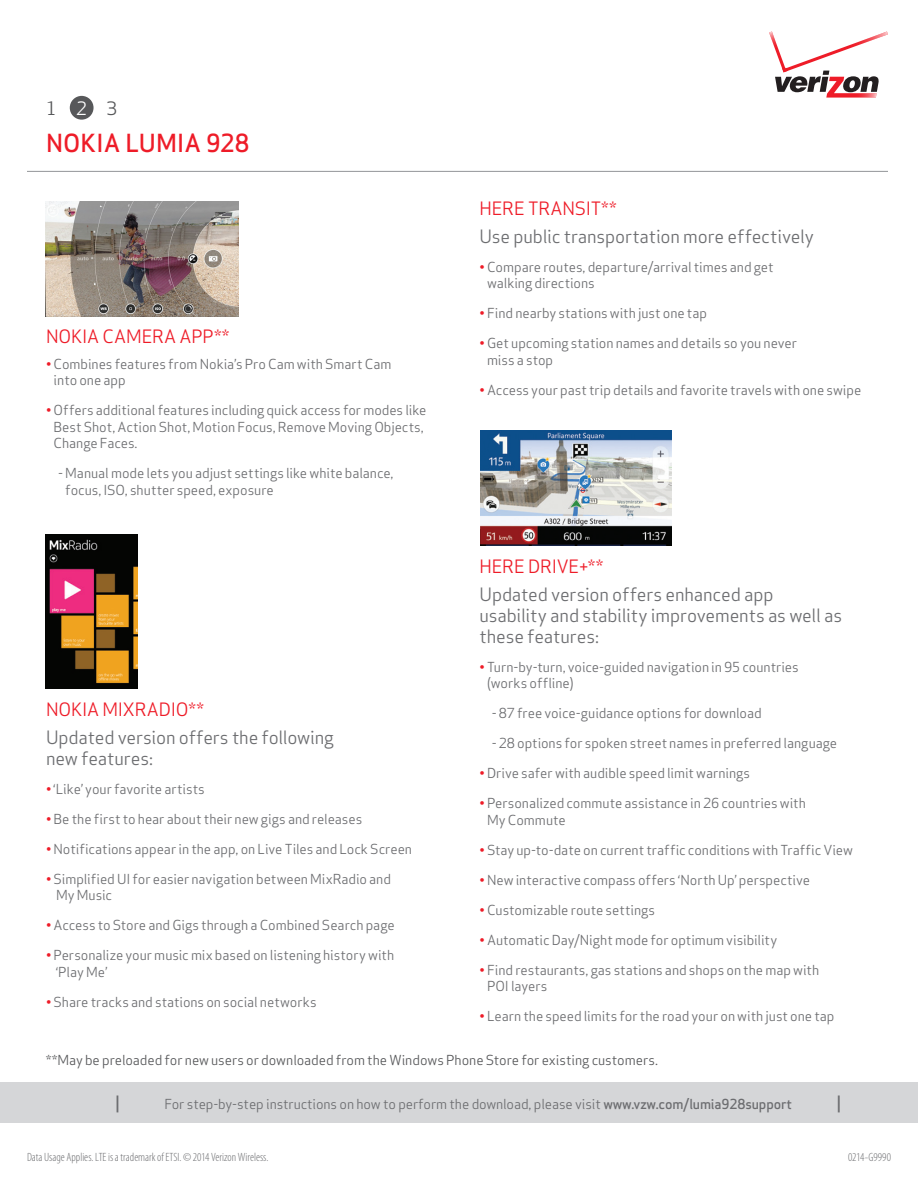
<style>
.page{position:relative;width:918px;height:1188px;background:#fff}
.page>*{position:absolute;margin:0;border:0;box-sizing:border-box;transform-origin:0 0}
.t1{font:500 24.3px "Apex Sans";letter-spacing:-.005em;color:#ee1c28}
.SL10_Intro_Paragraph{font:18px/21px "Apex Sans";letter-spacing:-.01em;color:#6c6d70}
.SL10_Intro_Paragraph-2{font:18px "Apex Sans";letter-spacing:-.01em;color:#ee1c28}
.SL10_Intro_Paragraph-3{font:18px "Apex Sans";color:#57585a}
.SL10_Intro_Paragraph-4{font:18px "Apex Sans";color:#fff}
.t2{font:500 16.5px "Apex Sans";color:#6c6d70}
.SL10_Intro_Paragraph-5{font:13.5px/16.5px "Apex Sans";letter-spacing:-.005em;color:#6c6d70}
.SL10_Intro_Paragraph-6{font:13.5px "Apex Sans";letter-spacing:-.005em;color:#57585a}
.t3{font:300 condensed 12px "Myriad Pro";color:#6c6d70}
.s1{color:#ee1c28}
.s2{font-weight:500}
</style>
<div class="page">
<svg style="left:769px;top:32px;width:119px;height:66px"></svg>
<div style="left:0;top:1083px;width:918px;height:40px;background:#d5d6d8"></div>
<div style="left:70px;top:96px;width:24px;height:24px;background:#57585a;border-radius:50%"></div>
<img style="left:45px;top:202px;width:193px;height:115px">
<img style="left:45px;top:535px;width:92px;height:153px">
<img style="left:480px;top:431px;width:192px;height:114px">
<hr style="left:27px;top:171px;width:861px;height:1px;background:#939598">
<p class="SL10_Intro_Paragraph-3" style="left:46px;top:93px;width:12px">1</p>
<p class="SL10_Intro_Paragraph-4" style="left:76px;top:93px;width:12px">2</p>
<p class="SL10_Intro_Paragraph-3" style="left:107px;top:93px;width:12px">3</p>
<p class="t1" style="left:46px;top:122px;width:205px">NOKIA LUMIA 928</p>
<p class="SL10_Intro_Paragraph-2" style="left:46px;top:322px;width:185px">NOKIA CAMERA APP**</p>
<p class="SL10_Intro_Paragraph-5" style="left:54px;top:354px;width:339px;text-indent:-8px"><span class="s1">•</span> Combines features from Nokia’s Pro Cam with Smart Cam into one app</p>
<p class="SL10_Intro_Paragraph-5" style="left:54px;top:401px;width:374px;text-indent:-8px"><span class="s1">•</span> Offers additional features including quick access for modes like<br>Best Shot, Action Shot, Motion Focus, Remove Moving Objects,<br>Change Faces.</p>
<p class="SL10_Intro_Paragraph-5" style="left:65px;top:464px;width:330px;text-indent:-7px">- Manual mode lets you adjust settings like white balance, focus, ISO, shutter speed, exposure</p>
<p class="SL10_Intro_Paragraph-2" style="left:46px;top:695px;width:159px">NOKIA MIXRADIO**</p>
<p class="SL10_Intro_Paragraph" style="left:46px;top:725px;width:289px">Updated version offers the following new features:</p>
<p class="SL10_Intro_Paragraph-5" style="left:46px;top:779px;width:160px"><span class="s1">•</span> ‘Like’ your favorite artists</p>
<p class="SL10_Intro_Paragraph-5" style="left:46px;top:809px;width:318px"><span class="s1">•</span> Be the first to hear about their new gigs and releases</p>
<p class="SL10_Intro_Paragraph-5" style="left:46px;top:839px;width:368px"><span class="s1">•</span> Notifications appear in the app, on Live Tiles and Lock Screen</p>
<p class="SL10_Intro_Paragraph-5" style="left:56px;top:869px;width:337px;text-indent:-10px"><span class="s1">•</span> Simplified UI for easier navigation between MixRadio and<br>My Music</p>
<p class="SL10_Intro_Paragraph-5" style="left:46px;top:916px;width:350px"><span class="s1">•</span> Access to Store and Gigs through a Combined Search page</p>
<p class="SL10_Intro_Paragraph-5" style="left:56px;top:946px;width:340px;text-indent:-10px"><span class="s1">•</span> Personalize your music mix based on listening history with ‘Play Me’</p>
<p class="SL10_Intro_Paragraph-5" style="left:46px;top:992px;width:272px"><span class="s1">•</span> Share tracks and stations on social networks</p>
<p class="SL10_Intro_Paragraph-2" style="left:480px;top:194px;width:138px">HERE TRANSIT**</p>
<p class="SL10_Intro_Paragraph" style="left:480px;top:224px;width:336px">Use public transportation more effectively</p>
<p class="SL10_Intro_Paragraph-5" style="left:487px;top:257px;width:288px;text-indent:-8px"><span class="s1">•</span> Compare routes, departure/arrival times and get walking directions</p>
<p class="SL10_Intro_Paragraph-5" style="left:480px;top:304px;width:229px"><span class="s1">•</span> Find nearby stations with just one tap</p>
<p class="SL10_Intro_Paragraph-5" style="left:487px;top:334px;width:312px;text-indent:-8px"><span class="s1">•</span> Get upcoming station names and details so you never miss a stop</p>
<p class="SL10_Intro_Paragraph-5" style="left:480px;top:380px;width:383px"><span class="s1">•</span> Access your past trip details and favorite travels with one swipe</p>
<p class="SL10_Intro_Paragraph-2" style="left:480px;top:552px;width:125px">HERE DRIVE+**</p>
<p class="SL10_Intro_Paragraph" style="left:480px;top:582px;width:364px">Updated version offers enhanced app usability and stability improvements as well as these features:</p>
<p class="SL10_Intro_Paragraph-5" style="left:487px;top:657px;width:313px;text-indent:-8px"><span class="s1">•</span> Turn-by-turn, voice-guided navigation in 95 countries (works offline)</p>
<p class="SL10_Intro_Paragraph-5" style="left:492px;top:704px;width:272px">- 87 free voice-guidance options for download</p>
<p class="SL10_Intro_Paragraph-5" style="left:492px;top:734px;width:347px">- 28 options for spoken street names in preferred language</p>
<p class="SL10_Intro_Paragraph-5" style="left:480px;top:764px;width:272px"><span class="s1">•</span> Drive safer with audible speed limit warnings</p>
<p class="SL10_Intro_Paragraph-5" style="left:487px;top:794px;width:320px;text-indent:-8px"><span class="s1">•</span> Personalized commute assistance in 26 countries with<br>My Commute</p>
<p class="SL10_Intro_Paragraph-5" style="left:480px;top:840px;width:375px"><span class="s1">•</span> Stay up-to-date on current traffic conditions with Traffic View</p>
<p class="SL10_Intro_Paragraph-5" style="left:480px;top:870px;width:332px"><span class="s1">•</span> New interactive compass offers ‘North Up’ perspective</p>
<p class="SL10_Intro_Paragraph-5" style="left:480px;top:900px;width:177px"><span class="s1">•</span> Customizable route settings</p>
<p class="SL10_Intro_Paragraph-5" style="left:480px;top:930px;width:299px"><span class="s1">•</span> Automatic Day/Night mode for optimum visibility</p>
<p class="SL10_Intro_Paragraph-5" style="left:487px;top:960px;width:334px;text-indent:-8px"><span class="s1">•</span> Find restaurants, gas stations and shops on the map with<br>POI layers</p>
<p class="SL10_Intro_Paragraph-5" style="left:480px;top:1007px;width:356px"><span class="s1">•</span> Learn the speed limits for the road your on with just one tap</p>
<p class="SL10_Intro_Paragraph-6" style="left:46px;top:1049px;width:613px">**May be preloaded for new users or downloaded from the Windows Phone Store for existing customers.</p>
<p class="t2" style="left:115px;top:1088px;width:6px">|</p>
<p class="SL10_Intro_Paragraph-5" style="left:164px;top:1095px;width:629px">For step-by-step instructions on how to perform the download, please visit <span class="s2">www.vzw.com/lumia928support</span></p>
<p class="t2" style="left:836px;top:1088px;width:6px">|</p>
<p class="t3" style="left:27px;top:1150px;width:243px">Data Usage Applies. LTE is a trademark of ETSI. © 2014 Verizon Wireless.</p>
<p class="t3" style="left:848px;top:1150px;width:44px">0214-G9990</p>
</div>
